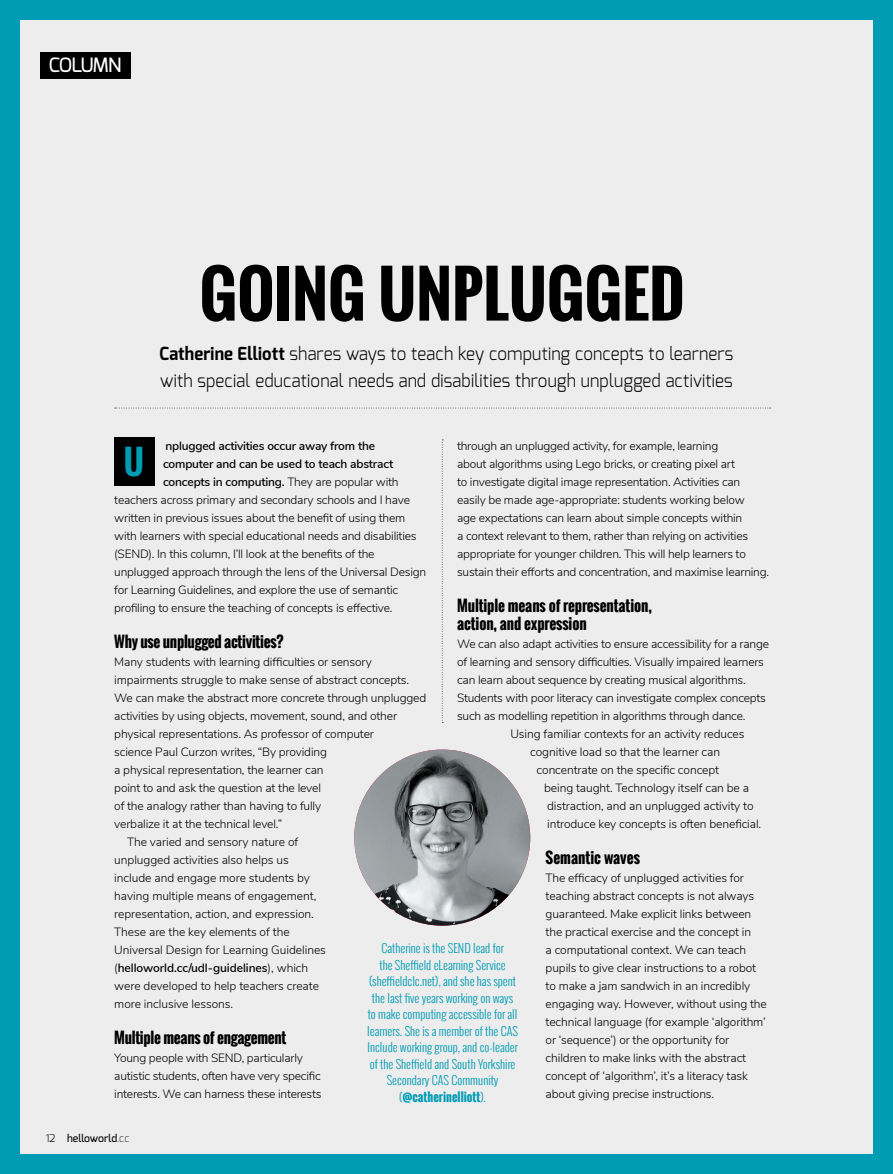
<style>
.page{position:relative;width:893px;height:1174px;background:#ededed}
.page>*{position:absolute;margin:0;border:0;box-sizing:border-box;transform-origin:0 0}
.t1{font:700 62.4px "Oswald";color:#000}
.t2{font:700 33.15px "Oswald";color:#009cb4}
.t3{font:500 19.65px "Exo";letter-spacing:-.04em;color:#fff}
.t4{font:300 18px/27px "Exo";letter-spacing:.01em;color:#000;scale:.94 1}
.t5{font:700 15px/18px "Oswald";letter-spacing:-.015em;color:#000}
.t6{font:300 12px/18px "Nunito Sans";letter-spacing:-.015em;color:#000}
.t7{font:300 12px/16.5px "Oswald";color:#009cb4;text-align:center}
.t8{font:600 12px "Nunito Sans";letter-spacing:-.015em;color:#000}
.t9{font:500 10.5px "Exo";letter-spacing:-.01em;color:#000}
.s1{font-weight:700}
.s2{font-weight:300}
.s3{font-weight:200}
</style>
<div class="page">
<div style="left:40px;top:52px;width:90px;height:26px;background:#000"></div>
<div style="left:0;top:0;width:893px;height:20px;background:#009cb4"></div>
<div style="left:0;top:1154px;width:893px;height:20px;background:#009cb4"></div>
<div style="left:873px;top:0;width:20px;height:1174px;background:#009cb4"></div>
<div style="left:0;top:0;width:20px;height:1174px;background:#009cb4"></div>
<div style="left:114px;top:437px;width:41px;height:49px;background:#000"></div>
<svg style="left:442px;top:439px;width:1px;height:284px"></svg>
<svg style="left:115px;top:408px;width:656px;height:1px"></svg>
<img style="left:354px;top:749px;width:176px;height:176px;border-radius:88px">
<h3 class="t3" style="left:49px;top:53px;width:62px">COLUM</h3>
<h3 class="t3" style="left:51px;top:53px;width:70px">OPINION</h3>
<h1 class="t1" style="left:200px;top:247px;width:487px">GOING UNPLUGGED</h1>
<h3 class="t4" style="left:159px;top:340px;width:612px"><span class="s1">Catherine Elliott</span> shares ways to teach key computing concepts to learners with special educational needs and disabilities through unplugged activities</h3>
<p class="t6" style="left:457px;top:436px;width:314px">through an unplugged activity, for example, learning<br>about algorithms using Lego bricks, or creating pixel art<br>to investigate digital image representation. Activities can easily be made age-appropriate: students working below<br>age expectations can learn about simple concepts within<br>a context relevant to them, rather than relying on activities appropriate for younger children. This will help learners to sustain their efforts and concentration, and maximise learning.</p>
<p class="t5" style="left:457px;top:597px;width:196px">Multiple means of representation, action, and expression</p>
<p class="t6" style="left:457px;top:634px;width:313px">We can also adapt activities to ensure accessibility for a range</p>
<p class="t6" style="left:457px;top:652px;width:308px">of learning and sensory difficulties. Visually impaired learners</p>
<p class="t6" style="left:457px;top:670px;width:290px">can learn about sequence by creating musical algorithms.</p>
<p class="t6" style="left:457px;top:688px;width:310px">Students with poor literacy can investigate complex concepts</p>
<p class="t6" style="left:457px;top:706px;width:290px">such as modelling repetition in algorithms through dance.</p>
<p class="t6" style="left:510px;top:724px;width:236px">Using familiar contexts for an activity reduces</p>
<p class="t6" style="left:530px;top:742px;width:191px">cognitive load so that the learner can</p>
<p class="t6" style="left:537px;top:760px;width:184px">concentrate on the specific concept</p>
<p class="t6" style="left:544px;top:778px;width:206px">being taught. Technology itself can be a</p>
<p class="t6" style="left:547px;top:796px;width:208px">distraction, and an unplugged activity to</p>
<p class="t6" style="left:547px;top:814px;width:216px">introduce key concepts is often beneficial.</p>
<p class="t5" style="left:546px;top:849px;width:96px">Semantic waves</p>
<p class="t6" style="left:546px;top:868px;width:223px">The efficacy of unplugged activities for teaching abstract concepts is not always guaranteed. Make explicit links between the practical exercise and the concept in<br>a computational context. We can teach pupils to give clear instructions to a robot to make a jam sandwich in an incredibly engaging way. However, without using the technical language (for example ‘algorithm’ or ‘sequence’) or the opportunity for children to make links with the abstract concept of ‘algorithm’, it’s a literacy task about giving precise instructions.</p>
<h2 class="t2" style="left:124px;top:436px;width:22px">U</h2>
<p class="t8" style="left:166px;top:437px;width:211px">nplugged activities occur away from the</p>
<p class="t8" style="left:163px;top:455px;width:232px">computer and can be used to teach abstract</p>
<p class="t8" style="left:163px;top:473px;width:237px">concepts in computing. <span class="s2">They are popular with</span></p>
<p class="t6" style="left:114px;top:490px;width:297px">teachers across primary and secondary schools and I have</p>
<p class="t6" style="left:114px;top:508px;width:293px">written in previous issues about the benefit of using them</p>
<p class="t6" style="left:114px;top:526px;width:304px">with learners with special educational needs and disabilities</p>
<p class="t6" style="left:114px;top:544px;width:262px">(SEND). In this column, I’ll look at the benefits of the</p>
<p class="t6" style="left:114px;top:562px;width:314px">unplugged approach through the lens of the Universal Design</p>
<p class="t6" style="left:114px;top:580px;width:285px">for Learning Guidelines, and explore the use of semantic</p>
<p class="t6" style="left:114px;top:598px;width:280px">profiling to ensure the teaching of concepts is effective.</p>
<p class="t5" style="left:114px;top:633px;width:171px">Why use unplugged activities?</p>
<p class="t6" style="left:114px;top:652px;width:259px">Many students with learning difficulties or sensory</p>
<p class="t6" style="left:114px;top:670px;width:296px">impairments struggle to make sense of abstract concepts.</p>
<p class="t6" style="left:114px;top:688px;width:314px">We can make the abstract more concrete through unplugged</p>
<p class="t6" style="left:114px;top:706px;width:284px">activities by using objects, movement, sound, and other</p>
<p class="t6" style="left:114px;top:724px;width:261px">physical representations. As professor of computer</p>
<p class="t6" style="left:114px;top:742px;width:214px">science Paul Curzon writes, “By providing</p>
<p class="t6" style="left:114px;top:760px;width:211px">a physical representation, the learner can</p>
<p class="t6" style="left:114px;top:778px;width:208px">point to and ask the question at the level</p>
<p class="t6" style="left:114px;top:796px;width:208px">of the analogy rather than having to fully</p>
<p class="t6" style="left:114px;top:814px;width:170px">verbalize it at the technical level.”</p>
<p class="t6" style="left:127px;top:832px;width:173px">The varied and sensory nature of</p>
<p class="t6" style="left:114px;top:850px;width:176px">unplugged activities also helps us</p>
<p class="t6" style="left:114px;top:868px;width:197px">include and engage more students by</p>
<p class="t6" style="left:114px;top:886px;width:204px">having multiple means of engagement,</p>
<p class="t6" style="left:114px;top:904px;width:201px">representation, action, and expression.</p>
<p class="t6" style="left:114px;top:922px;width:177px">These are the key elements of the</p>
<p class="t6" style="left:114px;top:940px;width:213px">Universal Design for Learning Guidelines</p>
<p class="t8" style="left:114px;top:959px;width:196px"><span class="s2">(</span>helloworld.cc/udl-guidelines<span class="s2">), which</span></p>
<p class="t6" style="left:114px;top:976px;width:206px">were developed to help teachers create</p>
<p class="t6" style="left:114px;top:994px;width:120px">more inclusive lessons.</p>
<p class="t5" style="left:114px;top:1029px;width:174px">Multiple means of engagement</p>
<p class="t6" style="left:114px;top:1048px;width:209px">Young people with SEND, particularly autistic students, often have very specific interests. We can harness these interests</p>
<p class="t7" style="left:367px;top:939px;width:152px">Catherine is the SEND lead for<br>the Sheffield eLearning Service (sheffieldclc.net), and she has spent the last five years working on ways to make computing accessible for all learners. She is a member of the CAS<br>Include working group, and co-leader of the Sheffield and South Yorkshire<br>Secondary CAS Community (<span class="s1">@catherinelliott</span>).</p>
<p class="t9" style="left:46px;top:1132px;width:85px"><span class="s2">12</span> helloworld<span class="s3">.cc</span></p>
</div>
